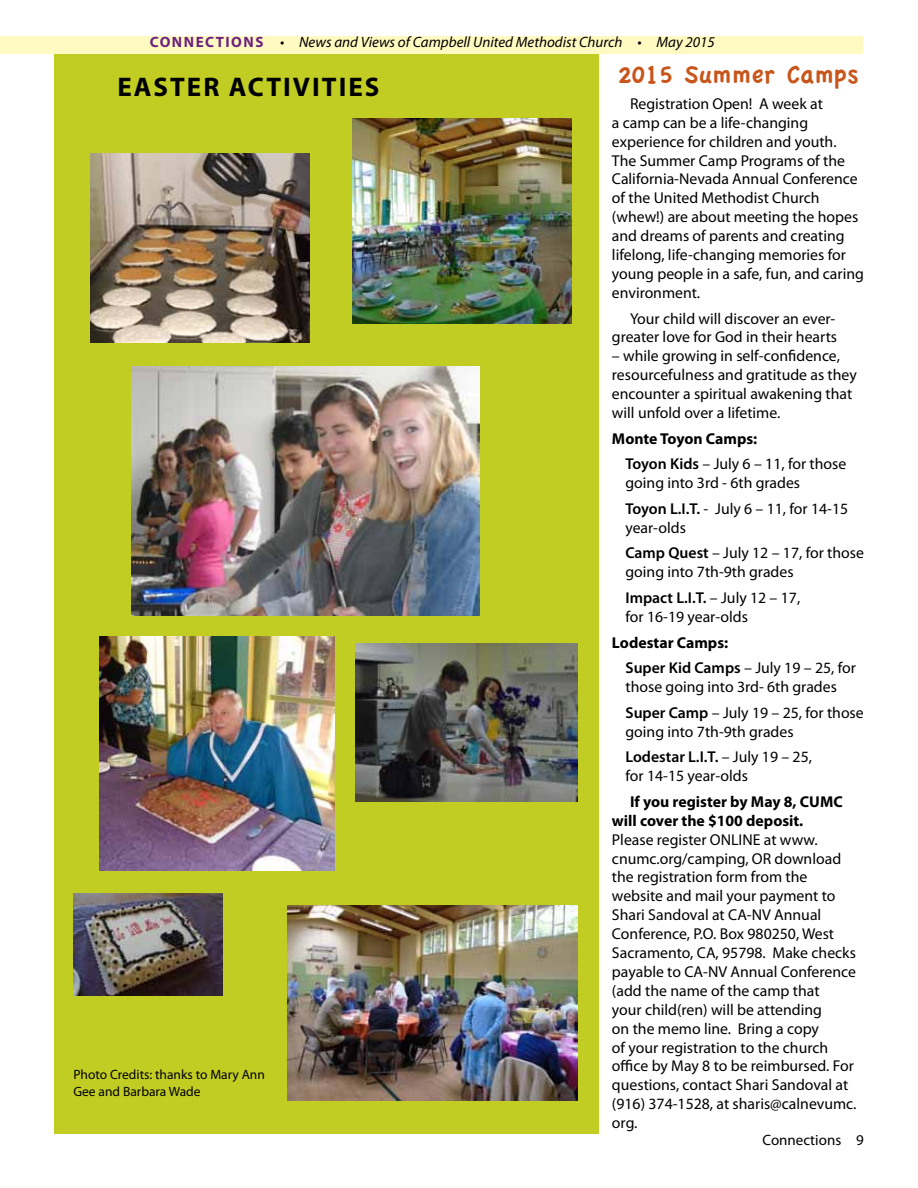
<style>
.page{position:relative;width:918px;height:1188px;background:#fff}
.page>*{position:absolute;margin:0;border:0;box-sizing:border-box;transform-origin:0 0}
.t1{font:700 27px "Myriad Pro";letter-spacing:.075em;color:#000}
.t2{font:27px "Apple Casual";color:#c8551a}
.t3{font:15.75px/18.9px "Myriad Pro";color:#000}
.t4{font:700 15.75px/25.7px "Myriad Pro";color:#000}
.t5{font:italic 15px "Myriad Pro";color:#000}
.t6{font:15px "Myriad Pro";color:#000}
.t7{font:13.5px/16.2px "Myriad Pro";color:#000}
.s1{font-weight:700;font-style:normal;color:#6c217f}
.s2{font-weight:700}
.s3{font-weight:600}
.s4{font-weight:400}
</style>
<div class="page">
<div style="left:0;top:36px;width:863px;height:18px;background:#fffac2"></div>
<div style="left:54px;top:54px;width:544px;height:1080px;background:#c1cd23"></div>
<img style="left:91px;top:153px;width:219px;height:189px">
<img style="left:352px;top:119px;width:219px;height:205px">
<img style="left:132px;top:366px;width:347px;height:250px">
<img style="left:355px;top:644px;width:223px;height:157px">
<img style="left:99px;top:636px;width:236px;height:235px">
<img style="left:73px;top:894px;width:149px;height:102px">
<img style="left:287px;top:905px;width:291px;height:196px">
<p class="t5" style="left:150px;top:33px;width:567px"><span class="s1">CONNECTIONS</span> • News and Views of Campbell United Methodist Church • May 2015</p>
<h1 class="t2" style="left:617px;top:60px;width:243px">2015 Summer Camps</h1>
<p class="t3" style="left:612px;top:94px;width:254px;text-indent:18px">Registration Open! A week at<br>a camp can be a life-changing experience for children and youth.<br>The Summer Camp Programs of the<br>California-Nevada Annual Conference of the United Methodist Church (whew!) are about meeting the hopes and dreams of parents and creating lifelong, life-changing memories for young people in a safe, fun, and caring environment.</p>
<p class="t3" style="left:612px;top:309px;width:227px;text-align:right">Your child will discover an ever&shy;greater love for God in their hearts</p>
<p class="t3" style="left:612px;top:346px;width:246px">– while growing in self-confidence, resourcefulness and gratitude as they encounter a spiritual awakening that will unfold over a lifetime.</p>
<p class="t3" style="left:625px;top:425px;width:222px;line-height:25.7px;text-indent:-13px"><span class="s2">Monte Toyon Camps:<br></span><span class="s3">Toyon Kids</span> – July 6 – 11, for those</p>
<p class="t3" style="left:625px;top:470px;width:224px;line-height:25.7px">going into 3rd - 6th grades<br><span class="s3">Toyon L.I.T.</span> - July 6 – 11, for 14-15</p>
<p class="t3" style="left:625px;top:514px;width:240px;line-height:25.7px">year-olds<br><span class="s3">Camp Quest</span> – July 12 – 17, for those</p>
<p class="t3" style="left:625px;top:559px;width:176px;line-height:25.7px">going into 7th-9th grades<br><span class="s3">Impact L.I.T.</span> – July 12 – 17,</p>
<p class="t3" style="left:625px;top:607px;width:124px">for 16-19 year-olds</p>
<p class="t4" style="left:625px;top:629px;width:232px;text-indent:-13px">Lodestar Camps:<br><span class="s3">Super Kid Camps</span> <span class="s4">– July 19 – 25, for</span></p>
<p class="t3" style="left:625px;top:674px;width:240px;line-height:25.7px">those going into 3rd- 6th grades<br><span class="s3">Super Camp</span> – July 19 – 25, for those</p>
<p class="t3" style="left:625px;top:718px;width:188px;line-height:25.7px">going into 7th-9th grades<br><span class="s3">Lodestar L.I.T.</span> – July 19 – 25,</p>
<p class="t3" style="left:625px;top:766px;width:124px">for 14-15 year-olds</p>
<p class="t4" style="left:612px;top:792px;width:232px;line-height:18.9px;text-indent:18px">If you register by May 8, CUMC will cover the $100 deposit.</p>
<p class="t3" style="left:612px;top:830px;width:246px">Please register ONLINE at www. cnumc.org/camping, OR download the registration form from the website and mail your payment to<br>Shari Sandoval at CA-NV Annual<br>Conference, P.O. Box 980250, West<br>Sacramento, CA, 95798. Make checks payable to CA-NV Annual Conference (add the name of the camp that<br>your child(ren) will be attending<br>on the memo line. Bring a copy<br>of your registration to the church office by May 8 to be reimbursed. For questions, contact Shari Sandoval at (916) 374-1528, at sharis@calnevumc. org.</p>
<h1 class="t1" style="left:117px;top:69px;width:264px">EASTER ACTIVITIES</h1>
<p class="t7" style="left:73px;top:1066px;width:193px">Photo Credits: thanks to Mary Ann<br>Gee and Barbara Wade</p>
<p class="t6" style="left:762px;top:1131px;width:103px">Connections 9</p>
</div>
